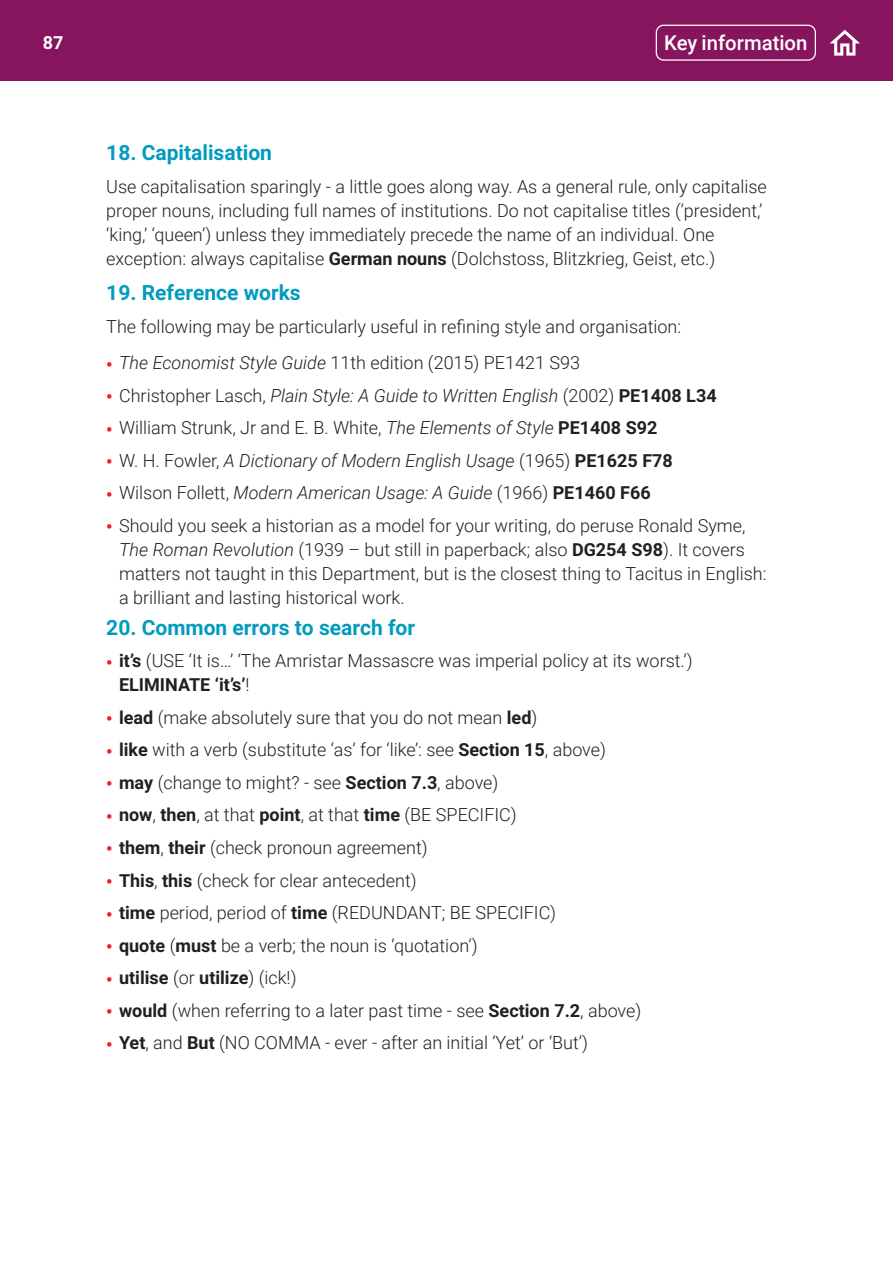
<style>
.page{position:relative;width:893px;height:1263px;background:#fff}
.page>*{position:absolute;margin:0;border:0;box-sizing:border-box;transform-origin:0 0}
._03_Subhead_small_22{font:700 21px "Roboto";color:#009bbf}
.t1{font:500 20.4px "Roboto";color:#fff}
._05_Body_text_22{font:300 18px/24px "Roboto";color:#231f20}
.t2{font:italic 300 18px "Roboto";color:#231f20}
.t3{font:700 18px "Roboto";color:#231f20}
.t4{font:700 18px "Roboto";color:#fff}
.s1{font-weight:700}
.s2{font-weight:700;color:#ee1b2c}
.s3{font-style:italic}
.s4{font-weight:700;font-style:normal;color:#ee1b2c}
.s5{font-style:normal}
.s6{font-weight:700;font-style:normal}
.s7{color:#ee1b2c}
.s8{font-weight:300}
</style>
<div class="page">
<div style="left:0;top:0;width:893px;height:81px;background:#87155d"></div>
<div style="left:656px;top:25px;width:160px;height:36px;border:1px solid #fff;border-radius:7px"></div>
<svg style="left:830px;top:30px;width:30px;height:26px"></svg>
<p class="t4" style="left:43px;top:30px;width:22px">87</p>
<p class="t1" style="left:664px;top:29px;width:145px">Key information</p>
<p class="_03_Subhead_small_22" style="left:106px;top:138px;width:167px">18. Capitalisation</p>
<p class="_05_Body_text_22" style="left:106px;top:174px;width:662px">Use capitalisation sparingly - a little goes along way. As a general rule, only capitalise proper nouns, including full names of institutions. Do not capitalise titles (‘president,’ ‘king,’ ‘queen’) unless they immediately precede the name of an individual. One exception: always capitalise <span class="s1">German nouns</span> (Dolchstoss, Blitzkrieg, Geist, etc.)</p>
<p class="_03_Subhead_small_22" style="left:106px;top:278px;width:196px">19. Reference works</p>
<p class="_05_Body_text_22" style="left:106px;top:314px;width:576px">The following may be particularly useful in refining style and organisation:</p>
<p class="_05_Body_text_22" style="left:106px;top:350px;width:475px"><span class="s2">•</span> <span class="s3">The Economist Style Guide</span> 11th edition (2015) PE1421 S93</p>
<p class="t2" style="left:106px;top:383px;width:612px"><span class="s4">•</span> <span class="s5">Christopher Lasch,</span> Plain Style: A Guide to Written English <span class="s5">(2002)</span> <span class="s6">PE1408 L34</span></p>
<p class="_05_Body_text_22" style="left:106px;top:415px;width:553px"><span class="s2">•</span> William Strunk, Jr and E. B. White, <span class="s3">The Elements of Style</span> <span class="s1">PE1408 S92</span></p>
<p class="t2" style="left:106px;top:448px;width:568px"><span class="s4">•</span> <span class="s5">W. H. Fowler,</span> A Dictionary of Modern English Usage <span class="s5">(1965)</span> <span class="s6">PE1625 F78</span></p>
<p class="t2" style="left:106px;top:480px;width:546px"><span class="s4">•</span> <span class="s5">Wilson Follett,</span> Modern American Usage: A Guide <span class="s5">(1966)</span> <span class="s6">PE1460 F66</span></p>
<p class="_05_Body_text_22" style="left:119px;top:513px;width:649px;text-indent:-13px"><span class="s2">•</span> Should you seek a historian as a model for your writing, do peruse Ronald Syme, <span class="s3">The Roman Revolution</span> (1939 – but still in paperback; also <span class="s1">DG254 S98</span>). It covers matters not taught in this Department, but is the closest thing to Tacitus in English: a brilliant and lasting historical work.</p>
<p class="_03_Subhead_small_22" style="left:106px;top:613px;width:310px">20. Common errors to search for</p>
<p class="_05_Body_text_22" style="left:119px;top:648px;width:575px;text-indent:-13px"><span class="s2">•</span> <span class="s1">it’s</span> (USE ‘It is…’ ‘The Amristar Massascre was imperial policy at its worst.’)<br><span class="s1">ELIMINATE ‘it’s’</span>!</p>
<p class="_05_Body_text_22" style="left:106px;top:705px;width:433px"><span class="s2">•</span> <span class="s1">lead</span> (make absolutely sure that you do not mean <span class="s1">led</span>)</p>
<p class="_05_Body_text_22" style="left:106px;top:737px;width:501px"><span class="s2">•</span> <span class="s1">like</span> with a verb (substitute ‘as’ for ‘like’: see <span class="s1">Section 15</span>, above)</p>
<p class="_05_Body_text_22" style="left:106px;top:770px;width:394px"><span class="s2">•</span> <span class="s1">may</span> (change to might? - see <span class="s1">Section 7.3</span>, above)</p>
<p class="_05_Body_text_22" style="left:106px;top:802px;width:412px"><span class="s2">•</span> <span class="s1">now</span>, <span class="s1">then</span>, at that <span class="s1">point</span>, at that <span class="s1">time</span> (BE SPECIFIC)</p>
<p class="_05_Body_text_22" style="left:106px;top:835px;width:323px"><span class="s2">•</span> <span class="s1">them</span>, <span class="s1">their</span> (check pronoun agreement)</p>
<p class="_05_Body_text_22" style="left:106px;top:867px;width:312px"><span class="s2">•</span> <span class="s1">This</span>, <span class="s1">this</span> (check for clear antecedent)</p>
<p class="_05_Body_text_22" style="left:106px;top:900px;width:451px"><span class="s2">•</span> <span class="s1">time</span> period, period of <span class="s1">time</span> (REDUNDANT; BE SPECIFIC)</p>
<p class="_05_Body_text_22" style="left:106px;top:932px;width:373px"><span class="s2">•</span> <span class="s1">quote</span> (<span class="s1">must</span> be a verb; the noun is ‘quotation’)</p>
<p class="t3" style="left:106px;top:965px;width:192px"><span class="s7">•</span> utilise <span class="s8">(or</span> utilize<span class="s8">) (ick!)</span></p>
<p class="_05_Body_text_22" style="left:106px;top:997px;width:537px"><span class="s2">•</span> <span class="s1">would</span> (when referring to a later past time - see <span class="s1">Section 7.2</span>, above)</p>
<p class="_05_Body_text_22" style="left:106px;top:1030px;width:483px"><span class="s2">•</span> <span class="s1">Yet</span>, and <span class="s1">But</span> (NO COMMA - ever - after an initial ‘Yet’ or ‘But’)</p>
</div>
